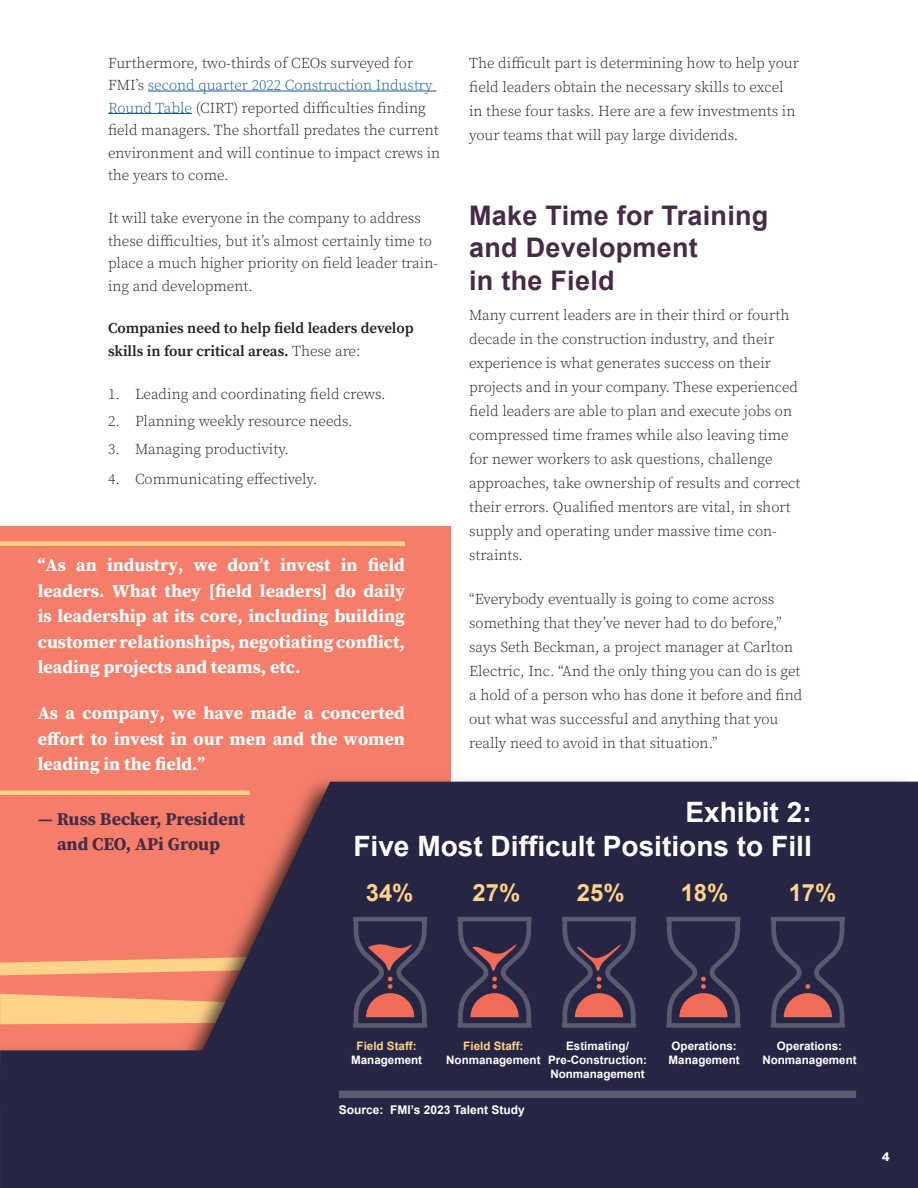
<style>
.page{position:relative;width:918px;height:1188px;background:#fff}
.page>*{position:absolute;margin:0;border:0;box-sizing:border-box;transform-origin:0 0}
.t1{font:700 28.05px/33.6px "Arial";color:#fff;text-align:right}
.Footnotes{font:700 27px/32.4px "Arial";letter-spacing:.01em;color:#462a46}
.t2{font:700 23.85px "Arial";color:#ffd389}
.body{font:700 18px/25.5px "Source Serif Pro";color:#fff;text-align:justify}
.body-2{font:700 18px/25.5px "Source Serif Pro";color:#462a46;text-align:center}
.body-3{font:300 15px/24px "Source Serif Pro";color:#231f20}
.body-4{font:600 15px/22.5px "Source Serif Pro";color:#231f20}
.Footnotes-2{font:700 12px "Arial";color:#fff}
.t3{font:800 12px "Public Sans";color:#fff}
.t4{font:700 11.7px/14px "Arial";color:#fff;text-align:center}
.t5{font:700 11.7px/14px "Arial";color:#ffd389;text-align:center}
.s1{color:#175d9e}
.s2{font-weight:300}
.s3{color:#fff}
.s4{color:#ffd389}
</style>
<div class="page">
<div style="left:0;top:526px;width:451px;height:524px;background:#f47e6a"></div>
<svg style="left:0;top:782px;width:918px;height:406px;background:#453248"></svg>
<svg style="left:0;top:917px;width:741px;height:111px"></svg>
<svg style="left:771px;top:917px;width:74px;height:111px;background:#48384f"></svg>
<div style="left:339px;top:1091px;width:517px;height:7px;background:#5b5a71"></div>
<hr style="left:148px;top:91px;width:288px;height:1px;background:#175d9e">
<hr style="left:108px;top:113px;width:84px;height:1px;background:#175d9e">
<div style="left:0;top:541px;width:405px;height:5px;background:#ffd389"></div>
<div style="left:0;top:790px;width:249px;height:5px;background:#ffd389"></div>
<p class="body-3" style="left:108px;top:52px;width:334px;line-height:22.5px">Furthermore, two-thirds of CEOs surveyed for FMI’s <span class="s1">second quarter 2022 Construction Industry Round Table</span> (CIRT) reported difficulties finding field managers. The shortfall predates the current environment and will continue to impact crews in the years to come.</p>
<p class="body-3" style="left:108px;top:207px;width:332px;line-height:22.5px">It will take everyone in the company to address these difficulties, but it’s almost certainly time to place a much higher priority on field leader train&shy;ing and development.</p>
<p class="body-4" style="left:108px;top:317px;width:307px">Companies need to help field leaders develop skills in four critical areas. <span class="s2">These are:</span></p>
<p class="body-3" style="left:108px;top:382px;width:279px">1. Leading and coordinating field crews.</p>
<p class="body-3" style="left:108px;top:410px;width:246px">2. Planning weekly resource needs.</p>
<p class="body-3" style="left:108px;top:438px;width:182px">3. Managing productivity.</p>
<p class="body-3" style="left:108px;top:467px;width:211px">4. Communicating effectively.</p>
<p class="body-3" style="left:469px;top:51px;width:331px">The difficult part is determining how to help your field leaders obtain the necessary skills to excel in these four tasks. Here are a few investments in your teams that will pay large dividends.</p>
<p class="Footnotes" style="left:469px;top:199px;width:301px">Make Time for Training and Development</p>
<p class="Footnotes" style="left:469px;top:264px;width:147px">in the Field</p>
<p class="body-3" style="left:469px;top:303px;width:333px">Many current leaders are in their third or fourth decade in the construction industry, and their experience is what generates success on their projects and in your company. These experienced field leaders are able to plan and execute jobs on compressed time frames while also leaving time for newer workers to ask questions, challenge approaches, take ownership of results and correct their errors. Qualified mentors are vital, in short supply and operating under massive time con&shy;straints.</p>
<p class="body-3" style="left:469px;top:587px;width:335px">“Everybody eventually is going to come across something that they’ve never had to do before,” says Seth Beckman, a project manager at Carlton Electric, Inc. “And the only thing you can do is get a hold of a person who has done it before and find out what was successful and anything that you really need to avoid in that situation.”</p>
<p class="body" style="left:38px;top:552px;width:369px">“As an industry, we don’t invest in field leaders. What they [field leaders] do daily is leadership at its core, including building customer relationships, negotiating conflict, leading projects and teams, etc.</p>
<p class="body" style="left:38px;top:700px;width:369px">As a company, we have made a concerted effort to invest in our men and the women leading in the field.”</p>
<p class="body-2" style="left:38px;top:806px;width:209px">— Russ Becker, President and CEO, APi Group</p>
<p class="t1" style="left:353px;top:796px;width:460px">Exhibit 2:<br>Five Most Difficult Positions to Fill</p>
<p class="t2" style="left:366px;top:876px;width:49px">34%</p>
<p class="t2" style="left:473px;top:876px;width:49px">27%</p>
<p class="t2" style="left:577px;top:876px;width:49px">25%</p>
<p class="t2" style="left:681px;top:876px;width:49px">18%</p>
<p class="t2" style="left:789px;top:876px;width:49px">17%</p>
<p class="t5" style="left:351px;top:1039px;width:73px">Field Staff:<br><span class="s3">Management</span></p>
<p class="t4" style="left:446px;top:1039px;width:96px"><span class="s4">Field Staff:<br></span>Nonmanagement</p>
<p class="t4" style="left:548px;top:1039px;width:100px">Estimating/<br>Pre-Construction:<br>Nonmanagement</p>
<p class="t4" style="left:669px;top:1039px;width:73px;text-align:left">Operations:<br>Management</p>
<p class="t4" style="left:762px;top:1039px;width:96px">Operations:<br>Nonmanagement</p>
<p class="Footnotes-2" style="left:339px;top:1102px;width:188px">Source: FMI’s 2023 Talent Study</p>
<p class="t3" style="left:882px;top:1148px;width:10px">4</p>
</div>
